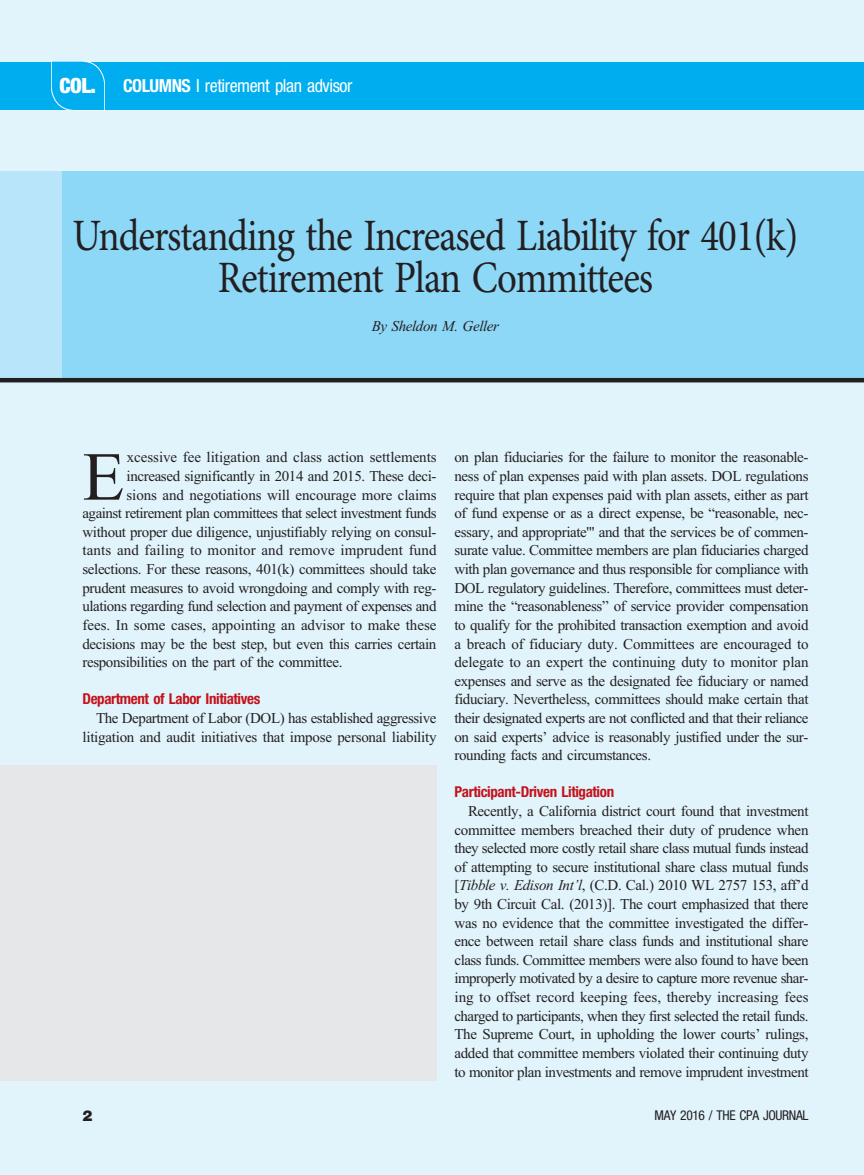
<style>
.page{position:relative;width:864px;height:1175px;background:#fff}
.page>*{position:absolute;margin:0;border:0;box-sizing:border-box;transform-origin:0 0}
.t1{font:68.55px "Times";color:#231f20}
.t2{font:44.85px/42px "Minion Pro";letter-spacing:-.03em;color:#231f20;text-align:center;scale:.87 1}
.t3{font:900 condensed 21px "Helvetica Neue LT Std";color:#fff}
.t4{font:condensed 18px "Helvetica Neue LT Std";letter-spacing:-.025em;color:#fff}
.t5{font:15px/18.6px "Times";letter-spacing:-.025em;color:#231f20;text-align:justify}
.t6{font:15px "Times";letter-spacing:-.005em;color:#231f20}
.t7{font:700 condensed 15px "Helvetica Neue LT Std";letter-spacing:-.025em;color:#c4121a}
.t8{font:15px "Times";color:#231f20}
.t9{font:15px "Times";letter-spacing:.005em;color:#231f20}
.t10{font:italic 15px "Times";letter-spacing:-.025em;color:#231f20}
.t11{font:900 15px "Helvetica Neue LT Std";color:#231f20}
.t12{font:condensed 13.5px "Helvetica Neue LT Std";letter-spacing:-.025em;color:#231f20}
.s1{font-weight:700}
.s2{font-style:italic}
</style>
<div class="page">
<div style="left:0;top:0;width:864px;height:1174px;background:#e1f4fc"></div>
<div style="left:0;top:172px;width:864px;height:207px;background:#b9e5fa"></div>
<div style="left:62px;top:172px;width:802px;height:207px;background:#8dd7f7"></div>
<div style="left:0;top:62px;width:864px;height:48px;background:#00aeef"></div>
<svg style="left:51px;top:61px;width:54px;height:49px"></svg>
<hr style="left:0;top:378px;width:864px;height:4px;background:#231f20">
<div style="left:0;top:765px;width:436px;height:315px;background:#e6e7e9"></div>
<h3 class="t3" style="left:59px;top:73px;width:38px">COL.</h3>
<p class="t4" style="left:123px;top:75px;width:231px"><span class="s1">COLUMNS</span> I retirement plan advisor</p>
<h2 class="t2" style="left:73px;top:218px;width:836px">Understanding the Increased Liability for 401(k)<br>Retirement Plan Committees</h2>
<p class="t10" style="left:372px;top:320px;width:129px">By Sheldon M. Geller</p>
<h1 class="t1" style="left:82px;top:452px;width:43px">E</h1>
<p class="t6" style="left:127px;top:452px;width:311px">xcessive fee litigation and class action settlements</p>
<p class="t5" style="left:127px;top:468px;width:311px">increased significantly in 2014 and 2015. These deci-</p>
<p class="t6" style="left:127px;top:489px;width:311px">sions and negotiations will encourage more claims</p>
<p class="t5" style="left:83px;top:505px;width:356px">against retirement plan committees that select investment funds</p>
<p class="t5" style="left:83px;top:524px;width:356px">without proper due diligence, unjustifiably relying on consul-</p>
<p class="t9" style="left:83px;top:545px;width:356px">tants and failing to monitor and remove imprudent fund</p>
<p class="t5" style="left:83px;top:561px;width:356px">selections. For these reasons, 401(k) committees should take</p>
<p class="t5" style="left:83px;top:580px;width:356px">prudent measures to avoid wrongdoing and comply with reg-</p>
<p class="t5" style="left:83px;top:598px;width:356px">ulations regarding fund selection and payment of expenses and</p>
<p class="t8" style="left:83px;top:619px;width:355px">fees. In some cases, appointing an advisor to make these</p>
<p class="t5" style="left:83px;top:635px;width:355px">decisions may be the best step, but even this carries certain</p>
<p class="t5" style="left:83px;top:654px;width:262px">responsibilities on the part of the committee.</p>
<p class="t7" style="left:82px;top:693px;width:179px">Department of Labor Initiatives</p>
<p class="t5" style="left:82px;top:710px;width:356px;text-align:right">The Department of Labor (DOL) has established aggressive litigation and audit initiatives that impose personal liability</p>
<p class="t5" style="left:455px;top:449px;width:356px">on plan fiduciaries for the failure to monitor the reasonable&shy;ness of plan expenses paid with plan assets. DOL regulations require that plan expenses paid with plan assets, either as part of fund expense or as a direct expense, be “reasonable, nec&shy;essary, and appropriate'" and that the services be of commen&shy;surate value. Committee members are plan fiduciaries charged with plan governance and thus responsible for compliance with DOL regulatory guidelines. Therefore, committees must deter&shy;mine the “reasonableness” of service provider compensation to qualify for the prohibited transaction exemption and avoid a breach of fiduciary duty. Committees are encouraged to delegate to an expert the continuing duty to monitor plan expenses and serve as the designated fee fiduciary or named fiduciary. Nevertheless, committees should make certain that their designated experts are not conflicted and that their reliance on said experts’ advice is reasonably justified under the sur&shy;rounding facts and circumstances.</p>
<p class="t7" style="left:455px;top:786px;width:161px">Participant-Driven Litigation</p>
<p class="t5" style="left:455px;top:803px;width:356px;text-indent:14px">Recently, a California district court found that investment committee members breached their duty of prudence when they selected more costly retail share class mutual funds instead of attempting to secure institutional share class mutual funds [<span class="s2">Tibble v. Edison Int’l</span>, (C.D. Cal.) 2010 WL 2757 153, aff’d by 9th Circuit Cal. (2013)]. The court emphasized that there was no evidence that the committee investigated the differ&shy;ence between retail share class funds and institutional share class funds. Committee members were also found to have been improperly motivated by a desire to capture more revenue shar&shy;ing to offset record keeping fees, thereby increasing fees charged to participants, when they first selected the retail funds.<br>The Supreme Court, in upholding the lower courts’ rulings, added that committee members violated their continuing duty to monitor plan investments and remove imprudent investment</p>
<p class="t11" style="left:82px;top:1106px;width:12px">2</p>
<p class="t12" style="left:655px;top:1107px;width:155px">MAY 2016 / THE CPA JOURNAL</p>
</div>
